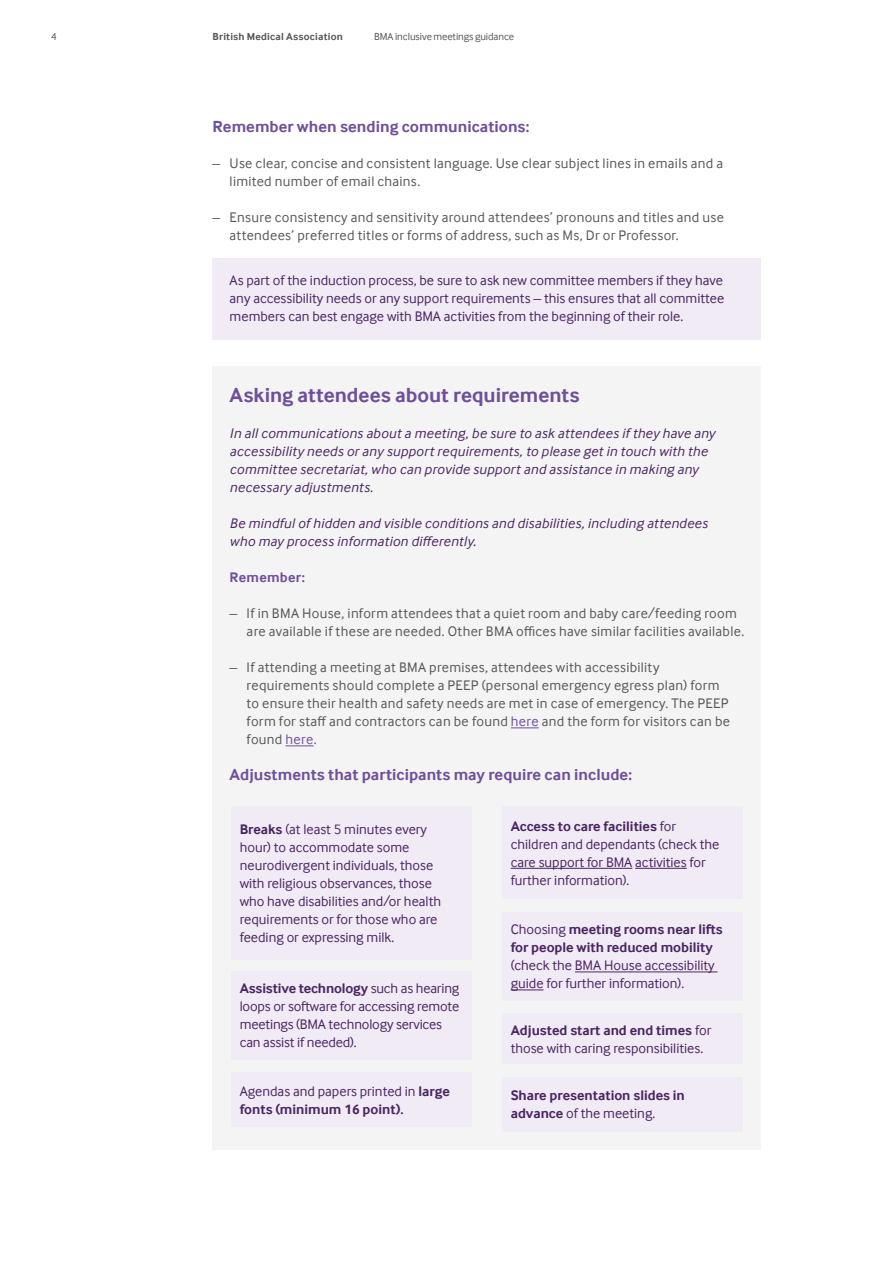
<style>
.page{position:relative;width:893px;height:1263px;background:#fff}
.page>*{position:absolute;margin:0;border:0;box-sizing:border-box;transform-origin:0 0}
.t1{font:700 21px "Inter Face";color:#6f4f9b}
.t2{font:700 16.5px "Inter Face";color:#6f4f9b}
.t3{font:14.25px/18px "Inter Face";color:#4b2561}
.t4{font:14.25px/18px "Inter Face";letter-spacing:.02em;color:#575756}
.t5{font:italic 14.25px/18px "Inter Face";letter-spacing:.02em;color:#4b2561}
.t6{font:700 14.25px/18px "Inter Face";color:#4b2561}
.t7{font:700 14.25px "Inter Face";letter-spacing:.02em;color:#6f4f9b}
.t8{font:10.5px "Inter Face";letter-spacing:-.005em;color:#575756}
.t9{font:700 10.5px "Inter Face";letter-spacing:.02em;color:#575756}
.s1{color:#6f4f9b}
.s2{font-weight:700}
.s3{font-weight:400}
</style>
<div class="page">
<div style="left:213px;top:366px;width:548px;height:783px;background:#f4f4f4"></div>
<div style="left:213px;top:258px;width:548px;height:81px;background:#f1ebf6"></div>
<svg style="left:511px;top:728px;width:28px;height:1px"></svg>
<svg style="left:286px;top:746px;width:28px;height:1px"></svg>
<div style="left:231px;top:807px;width:241px;height:153px;background:#f1ebf6"></div>
<div style="left:231px;top:971px;width:241px;height:88px;background:#f1ebf6"></div>
<div style="left:231px;top:1073px;width:241px;height:54px;background:#f1ebf6"></div>
<div style="left:502px;top:912px;width:241px;height:88px;background:#f1ebf6"></div>
<hr style="left:575px;top:972px;width:142px;height:1px;background:#4b2561">
<hr style="left:511px;top:990px;width:33px;height:1px;background:#4b2561">
<div style="left:502px;top:1077px;width:241px;height:54px;background:#f1ebf6"></div>
<div style="left:502px;top:1014px;width:241px;height:50px;background:#f1ebf6"></div>
<div style="left:502px;top:807px;width:241px;height:92px;background:#f1ebf6"></div>
<hr style="left:511px;top:868px;width:121px;height:1px;background:#4b2561">
<hr style="left:635px;top:868px;width:52px;height:1px;background:#4b2561">
<p class="t8" style="left:51px;top:31px;width:7px">4</p>
<p class="t9" style="left:213px;top:30px;width:132px">British Medical Association</p>
<p class="t8" style="left:374px;top:31px;width:142px">BMA inclusive meetings guidance</p>
<p class="t2" style="left:213px;top:117px;width:318px">Remember when sending communications:</p>
<p class="t4" style="left:230px;top:154px;width:495px;text-indent:-17px">– Use clear, concise and consistent language. Use clear subject lines in emails and a limited number of email chains.</p>
<p class="t4" style="left:230px;top:208px;width:496px;text-indent:-17px">– Ensure consistency and sensitivity around attendees’ pronouns and titles and use attendees’ preferred titles or forms of address, such as Ms, Dr or Professor.</p>
<p class="t3" style="left:230px;top:271px;width:496px;text-align:justify">As part of the induction process, be sure to ask new committee members if they have any accessibility needs or any support requirements – this ensures that all committee members can best engage with BMA activities from the beginning of their role.</p>
<h1 class="t1" style="left:230px;top:383px;width:351px">Asking attendees about requirements</h1>
<p class="t5" style="left:230px;top:424px;width:487px">In all communications about a meeting, be sure to ask attendees if they have any accessibility needs or any support requirements, to please get in touch with the committee secretariat, who can provide support and assistance in making any necessary adjustments.</p>
<p class="t5" style="left:230px;top:514px;width:480px">Be mindful of hidden and visible conditions and disabilities, including attendees who may process information differently.</p>
<p class="t7" style="left:230px;top:569px;width:77px">Remember:</p>
<p class="t4" style="left:247px;top:604px;width:499px;text-indent:-17px">– If in BMA House, inform attendees that a quiet room and baby care/feeding room are available if these are needed. Other BMA offices have similar facilities available.</p>
<p class="t4" style="left:247px;top:658px;width:485px;text-indent:-17px">– If attending a meeting at BMA premises, attendees with accessibility requirements should complete a PEEP (personal emergency egress plan) form to ensure their health and safety needs are met in case of emergency. The PEEP form for staff and contractors can be found <span class="s1">here</span> and the form for visitors can be found <span class="s1">here</span>.</p>
<p class="t2" style="left:230px;top:765px;width:404px">Adjustments that participants may require can include:</p>
<p class="t3" style="left:240px;top:820px;width:203px"><span class="s2">Breaks</span> (at least 5 minutes every hour) to accommodate some neurodivergent individuals, those with religious observances, those who have disabilities and/or health requirements or for those who are feeding or expressing milk.</p>
<p class="t3" style="left:240px;top:979px;width:221px"><span class="s2">Assistive technology</span> such as hearing loops or software for accessing remote meetings (BMA technology services can assist if needed).</p>
<p class="t6" style="left:240px;top:1082px;width:212px"><span class="s3">Agendas and papers printed in</span> large fonts (minimum 16 point).</p>
<p class="t3" style="left:511px;top:817px;width:210px"><span class="s2">Access to care facilities</span> for children and dependants (check the care support for BMA activities for further information).</p>
<p class="t6" style="left:511px;top:920px;width:214px"><span class="s3">Choosing</span> meeting rooms near lifts for people with reduced mobility</p>
<p class="t3" style="left:511px;top:956px;width:205px">(check the BMA House accessibility guide for further information).</p>
<p class="t3" style="left:511px;top:1021px;width:202px"><span class="s2">Adjusted start and end times</span> for those with caring responsibilities.</p>
<p class="t6" style="left:511px;top:1086px;width:176px">Share presentation slides in advance <span class="s3">of the meeting.</span></p>
</div>
